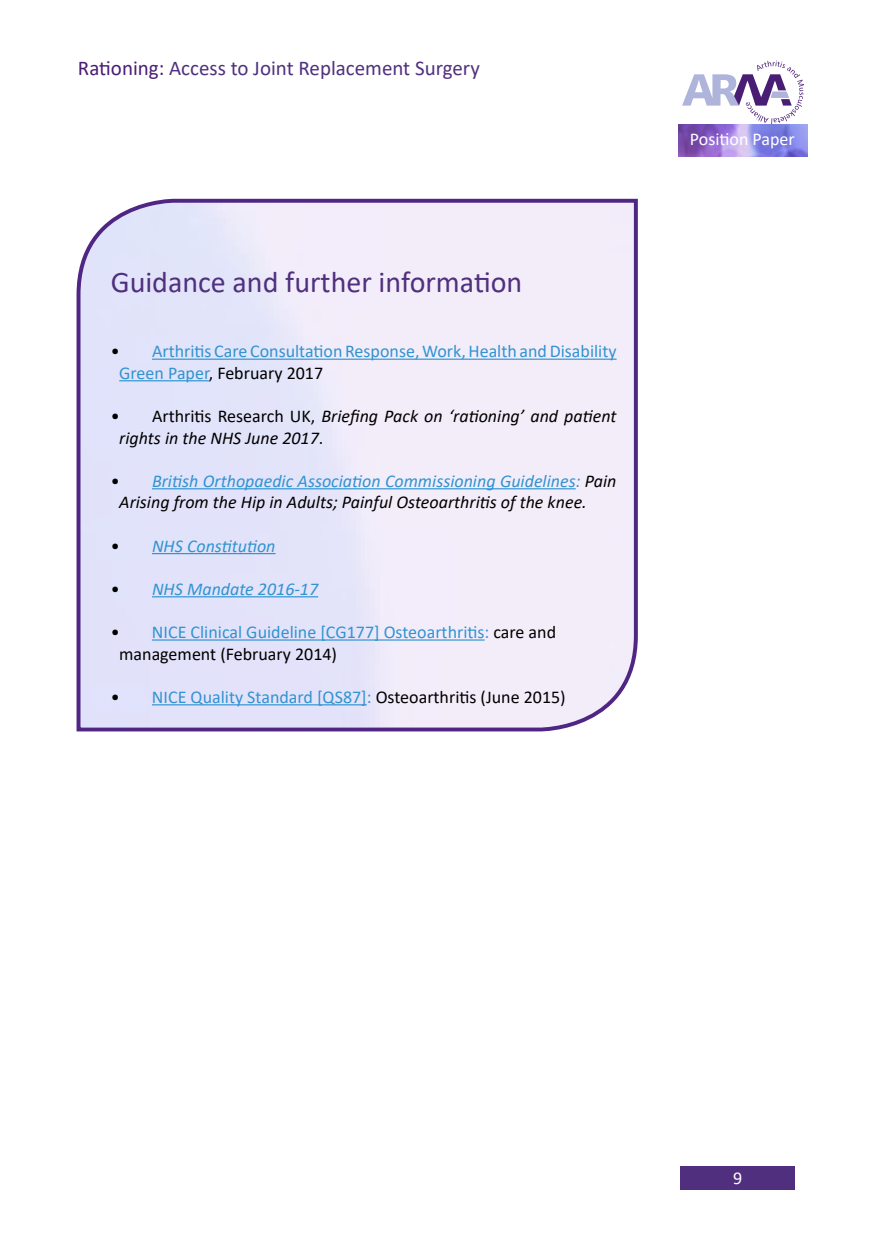
<style>
.page{position:relative;width:893px;height:1246px;background:#fff}
.page>*{position:absolute;margin:0;border:0;box-sizing:border-box;transform-origin:0 0}
.t1{font:30px "Calibri";color:#50307e}
.t2{font:21px "Calibri";color:#50307e}
.t3{font:18px/21.6px "Calibri";color:#3193d1}
.t4{font:italic 18px/21.6px "Calibri";color:#000}
.t5{font:italic 18px "Calibri";color:#3193d1}
.t6{font:18px "Calibri";color:#fff}
.s1{color:#491d74}
.s2{color:#000}
.s3{font-style:normal}
.s4{color:#3193d1}
.s5{font-style:normal;color:#000}
</style>
<div class="page">
<div style="left:680px;top:1166px;width:115px;height:23px;background:#50307e"></div>
<svg style="left:76px;top:198px;width:562px;height:534px"></svg>
<hr style="left:152px;top:359px;width:465px;height:1px;background:#3193d1">
<hr style="left:119px;top:380px;width:90px;height:1px;background:#3193d1">
<hr style="left:152px;top:488px;width:424px;height:1px;background:#3193d1">
<hr style="left:152px;top:553px;width:124px;height:1px;background:#3193d1">
<hr style="left:152px;top:596px;width:166px;height:1px;background:#3193d1">
<hr style="left:152px;top:639px;width:333px;height:2px;background:#3193d1">
<hr style="left:152px;top:704px;width:215px;height:1px;background:#3193d1">
<img style="left:679px;top:124px;width:129px;height:32px">
<svg style="left:682px;top:61px;width:122px;height:63px"></svg>
<p class="t2" style="left:78px;top:53px;width:403px"><span class="s1">Rationing:</span> Access to Joint Replacement Surgery</p>
<h1 class="t1" style="left:111px;top:262px;width:413px">Guidance and further information</h1>
<p class="t3" style="left:119px;top:340px;width:499px;text-indent:-8px"><span class="s2">•</span> Arthritis Care Consultation Response, Work, Health and Disability<br>Green Paper<span class="s2">, February 2017</span></p>
<p class="t4" style="left:119px;top:404px;width:499px;text-indent:-8px"><span class="s3">• Arthritis Research UK,</span> Briefing Pack on ‘rationing’ and patient rights in the NHS June 2017<span class="s3">.</span></p>
<p class="t4" style="left:119px;top:469px;width:499px;text-indent:-8px"><span class="s3">•</span> <span class="s4">British Orthopaedic Association Commissioning Guidelines:</span> Pain<br>Arising from the Hip in Adults; Painful Osteoarthritis of the knee.</p>
<p class="t5" style="left:111px;top:533px;width:166px"><span class="s5">•</span> NHS Constitution</p>
<p class="t5" style="left:111px;top:576px;width:209px"><span class="s5">•</span> NHS Mandate 2016-17</p>
<p class="t3" style="left:119px;top:621px;width:438px;text-indent:-8px"><span class="s2">•</span> NICE Clinical Guideline [CG177] Osteoarthritis: <span class="s2">care and management (February 2014)</span></p>
<p class="t3" style="left:111px;top:685px;width:456px"><span class="s2">•</span> NICE Quality Standard [QS87]: <span class="s2">Osteoarthritis (June 2015)</span></p>
<p class="t6" style="left:690px;top:127px;width:106px">Position Paper</p>
<p class="t6" style="left:733px;top:1165px;width:11px">9</p>
</div>
